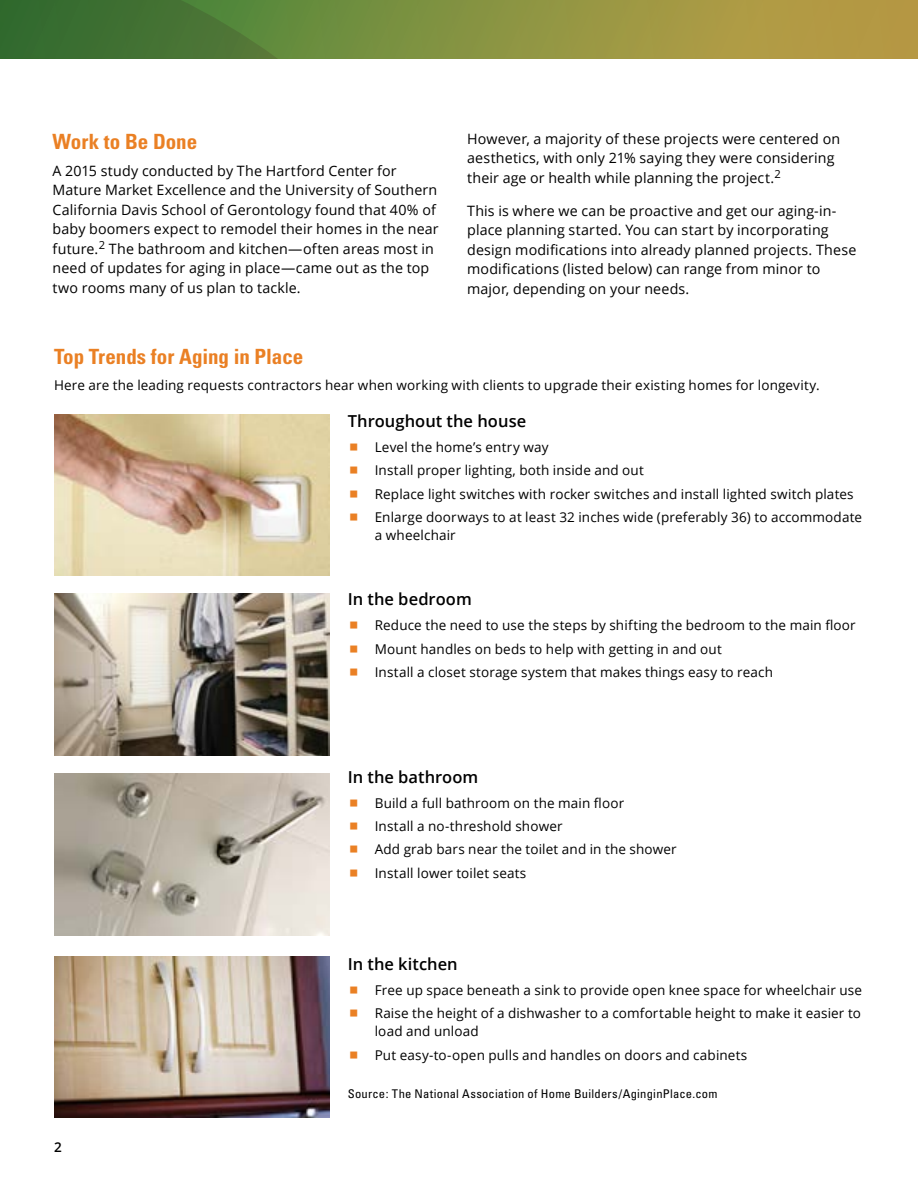
<style>
.page{position:relative;width:918px;height:1188px;background:#fff}
.page>*{position:absolute;margin:0;border:0;box-sizing:border-box;transform-origin:0 0}
.t1{font:700 condensed 21px "Univers";color:#ea8024}
.t2{font:600 16.5px "Open Sans";color:#000}
.t3{font:14.25px/19.5px "Open Sans";letter-spacing:.01em;color:#000}
.t4{font:13.5px/23.4px "Open Sans";letter-spacing:.01em;color:#000}
.t5{font:600 13.5px "Open Sans";color:#000}
.t6{font:condensed 12px "Univers";letter-spacing:.02em;color:#000;scale:1.05 1}
</style>
<div class="page">
<div style="left:773px;top:0;width:145px;height:58px;background:#b39944"></div>
<svg style="left:0;top:0;width:773px;height:58px;background:#72893d"></svg>
<img style="left:54px;top:414px;width:275px;height:162px">
<img style="left:54px;top:594px;width:275px;height:161px">
<img style="left:54px;top:774px;width:275px;height:161px">
<img style="left:54px;top:956px;width:275px;height:162px">
<h1 class="t1" style="left:53px;top:129px;width:146px">Work to Be Done</h1>
<p class="t3" style="left:53px;top:160px;width:388px">A 2015 study conducted by The Hartford Center for Mature Market Excellence and the University of Southern California Davis School of Gerontology found that 40% of baby boomers expect to remodel their homes in the near future.<sup>2</sup> The bathroom and kitchen—often areas most in need of updates for aging in place—came out as the top two rooms many of us plan to tackle.</p>
<p class="t3" style="left:467px;top:128px;width:374px">However, a majority of these projects were centered on aesthetics, with only 21% saying they were considering their age or health while planning the project.<sup>2</sup></p>
<p class="t3" style="left:467px;top:200px;width:391px">This is where we can be proactive and get our aging-in&shy;place planning started. You can start by incorporating design modifications into already planned projects. These modifications (listed below) can range from minor to major, depending on your needs.</p>
<h1 class="t1" style="left:54px;top:344px;width:251px">Top Trends for Aging in Place</h1>
<p class="t4" style="left:54px;top:373px;width:767px">Here are the leading requests contractors hear when working with clients to upgrade their existing homes for longevity.</p>
<p class="t2" style="left:348px;top:410px;width:180px">Throughout the house</p>
<p class="t4" style="left:375px;top:435px;width:489px">Level the home’s entry way<br>Install proper lighting, both inside and out<br>Replace light switches with rocker switches and install lighted switch plates Enlarge doorways to at least 32 inches wide (preferably 36) to accommodate</p>
<p class="t4" style="left:375px;top:523px;width:82px">a wheelchair</p>
<p class="t2" style="left:348px;top:588px;width:126px">In the bedroom</p>
<p class="t4" style="left:375px;top:613px;width:482px">Reduce the need to use the steps by shifting the bedroom to the main floor<br>Mount handles on beds to help with getting in and out<br>Install a closet storage system that makes things easy to reach</p>
<p class="t2" style="left:348px;top:765px;width:132px">In the bathroom</p>
<p class="t4" style="left:375px;top:791px;width:304px">Build a full bathroom on the main floor<br>Install a no-threshold shower<br>Add grab bars near the toilet and in the shower Install lower toilet seats</p>
<p class="t5" style="left:54px;top:1138px;width:9px">2</p>
<p class="t2" style="left:348px;top:953px;width:112px">In the kitchen</p>
<p class="t4" style="left:375px;top:978px;width:489px">Free up space beneath a sink to provide open knee space for wheelchair use<br>Raise the height of a dishwasher to a comfortable height to make it easier to</p>
<p class="t4" style="left:375px;top:1019px;width:374px">load and unload<br>Put easy-to-open pulls and handles on doors and cabinets</p>
<p class="t6" style="left:348px;top:1086px;width:354px">Source: The National Association of Home Builders/AginginPlace.com</p>
</div>
